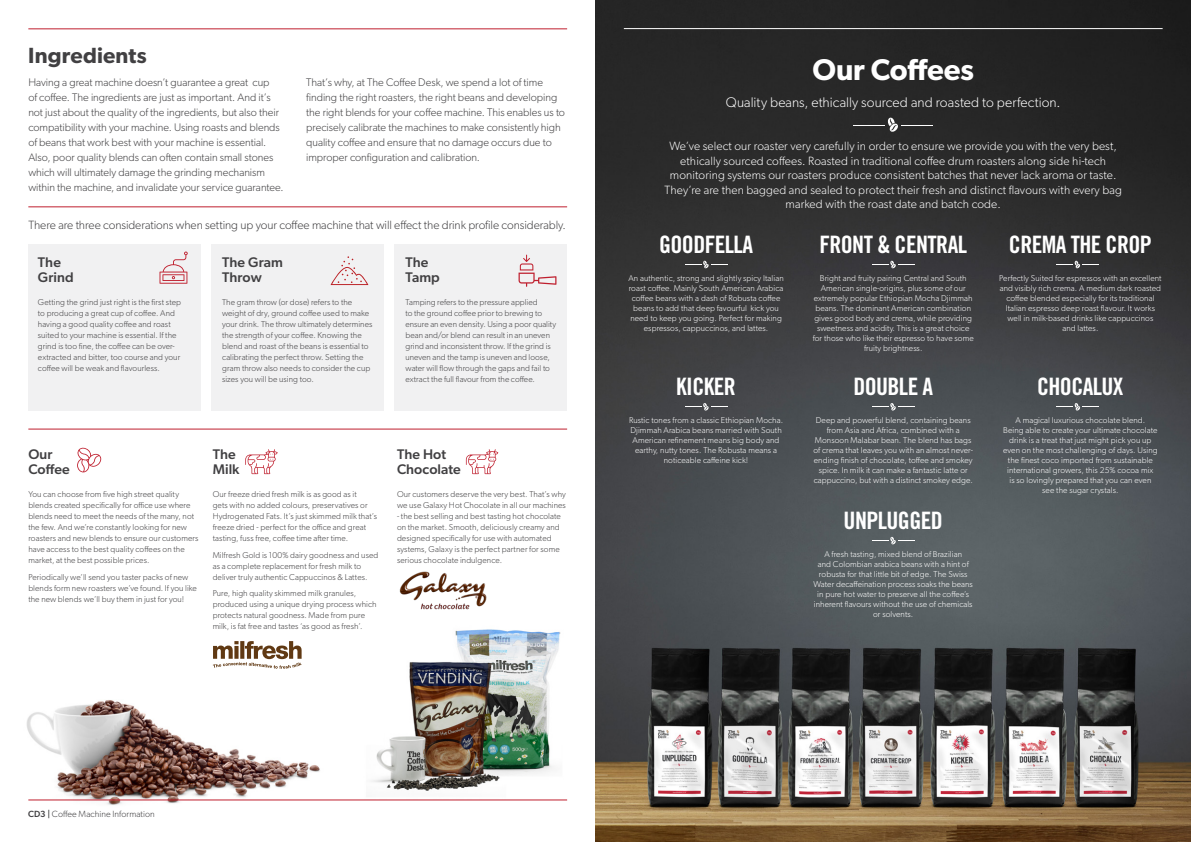
<style>
.page{position:relative;width:1191px;height:842px;background:#fff}
.page>*{position:absolute;margin:0;border:0;box-sizing:border-box;transform-origin:0 0}
.t1{font:600 30px "Gibson";letter-spacing:-.005em;color:#fff}
.t2{font:24px "Trade Gothic Bold Cond Twenty";letter-spacing:-.025em;color:#fff}
.t3{font:600 22px "Gibson";letter-spacing:.005em;color:#414042}
.t4{font:500 14px/15px "Gibson";letter-spacing:.005em;color:#414042}
.t5{font:300 14px "Gibson";letter-spacing:.005em;color:#fff}
.t6{font:300 12px/14.4px "Gibson";letter-spacing:.01em;color:#fff;text-align:center}
.t7{font:300 12px "Gibson";letter-spacing:-.005em;color:#414042}
.t8{font:300 11px/15px "Gibson";color:#414042}
.t9{font:300 9px "Gibson";letter-spacing:.01em;color:#414042}
.t10{font:300 8.5px/11px "Gibson";letter-spacing:.01em;color:#414042}
.t11{font:300 8.5px/10px "Gibson";letter-spacing:.01em;color:#fff;text-align:center}
.s1{font-weight:500}
</style>
<div class="page">
<img style="left:595px;top:0;width:596px;height:842px">
<hr style="left:624px;top:28px;width:538px;height:1px;background:#fff">
<svg style="left:685px;top:261px;width:42px;height:7px"></svg>
<svg style="left:685px;top:403px;width:42px;height:8px"></svg>
<svg style="left:872px;top:537px;width:42px;height:7px"></svg>
<svg style="left:872px;top:261px;width:42px;height:7px"></svg>
<svg style="left:888px;top:118px;width:10px;height:14px"></svg>
<hr style="left:853px;top:125px;width:31px;height:1px;background:#fff">
<hr style="left:902px;top:125px;width:31px;height:1px;background:#fff">
<svg style="left:872px;top:403px;width:42px;height:8px"></svg>
<svg style="left:1056px;top:261px;width:42px;height:7px"></svg>
<svg style="left:1056px;top:403px;width:42px;height:8px"></svg>
<img style="left:360px;top:629px;width:207px;height:171px">
<div style="left:28px;top:245px;width:172px;height:166px;background:#f1f1f2"></div>
<div style="left:212px;top:245px;width:171px;height:166px;background:#f1f1f2"></div>
<div style="left:395px;top:245px;width:172px;height:166px;background:#f1f1f2"></div>
<img style="left:26px;top:700px;width:304px;height:105px">
<hr style="left:28px;top:29px;width:539px;height:1px;background:#bf1f2e">
<hr style="left:28px;top:207px;width:539px;height:1px;background:#bf1f2e">
<hr style="left:28px;top:429px;width:539px;height:1px;background:#bf1f2e">
<hr style="left:28px;top:800px;width:539px;height:1px;background:#bf1f2e">
<svg style="left:77px;top:448px;width:24px;height:24px"></svg>
<svg style="left:159px;top:252px;width:29px;height:32px"></svg>
<svg style="left:518px;top:255px;width:38px;height:32px"></svg>
<svg style="left:330px;top:256px;width:38px;height:29px"></svg>
<svg style="left:245px;top:449px;width:33px;height:25px"></svg>
<svg style="left:466px;top:449px;width:32px;height:25px"></svg>
<svg style="left:213px;top:641px;width:89px;height:25px"></svg>
<img style="left:399px;top:571px;width:88px;height:39px">
<h3 class="t3" style="left:28px;top:42px;width:120px">Ingredients</h3>
<p class="t8" style="left:28px;top:74px;width:257px">Having a great machine doesn’t guarantee a great cup<br>of coffee. The ingredients are just as important. And it’s not just about the quality of the ingredients, but also their compatibility with your machine. Using roasts and blends of beans that work best with your machine is essential.<br>Also, poor quality blends can often contain small stones which will ultimately damage the grinding mechanism within the machine, and invalidate your service guarantee.</p>
<p class="t8" style="left:306px;top:74px;width:260px">That’s why, at The Coffee Desk, we spend a lot of time finding the right roasters, the right beans and developing the right blends for your coffee machine. This enables us to precisely calibrate the machines to make consistently high quality coffee and ensure that no damage occurs due to improper configuration and calibration.</p>
<h3 class="t7" style="left:28px;top:218px;width:539px">There are three considerations when setting up your coffee machine that will effect the drink profile considerably.</h3>
<h3 class="t4" style="left:38px;top:254px;width:37px">The<br>Grind</h3>
<p class="t10" style="left:38px;top:296px;width:145px">Getting the grind just right is the first step to producing a great cup of coffee. And having a good quality coffee and roast suited to your machine is essential. If the grind is too fine, the coffee can be over&shy;extracted and bitter, too course and your coffee will be weak and flavourless.</p>
<h3 class="t4" style="left:222px;top:254px;width:63px">The Gram<br>Throw</h3>
<p class="t10" style="left:222px;top:296px;width:152px">The gram throw (or dose) refers to the weight of dry, ground coffee used to make your drink. The throw ultimately determines the strength of your coffee. Knowing the blend and roast of the beans is essential to calibrating the perfect throw. Setting the gram throw also needs to consider the cup sizes you will be using too.</p>
<h3 class="t4" style="left:405px;top:254px;width:36px">The<br>Tamp</h3>
<p class="t10" style="left:405px;top:296px;width:152px">Tamping refers to the pressure applied<br>to the ground coffee prior to brewing to ensure an even density. Using a poor quality bean and/or blend can result in an uneven grind and inconsistent throw. If the grind is uneven and the tamp is uneven and loose, water will flow through the gaps and fail to extract the full flavour from the coffee.</p>
<h3 class="t4" style="left:28px;top:446px;width:43px">Our<br>Coffee</h3>
<p class="t10" style="left:28px;top:488px;width:172px">You can choose from five high street quality blends created specifically for office use where blends need to meet the needs of the many, not the few. And we’re constantly looking for new roasters and new blends to ensure our customers have access to the best quality coffees on the market, at the best possible prices.</p>
<p class="t10" style="left:28px;top:571px;width:170px">Periodically we’ll send you taster packs of new blends form new roasters we’ve found. If you like the new blends we’ll buy them in just for you!</p>
<h3 class="t4" style="left:213px;top:446px;width:28px">The<br>Milk</h3>
<p class="t10" style="left:213px;top:488px;width:166px">Our freeze dried fresh milk is as good as it<br>gets with no added colours, preservatives or Hydrogenated Fats. It’s just skimmed milk that’s freeze dried - perfect for the office and great tasting, fuss free, coffee time after time.</p>
<p class="t10" style="left:213px;top:549px;width:167px">Milfresh Gold is 100% dairy goodness and used as a complete replacement for fresh milk to deliver truly authentic Cappuccinos &amp; Lattes.</p>
<p class="t10" style="left:213px;top:588px;width:165px">Pure, high quality skimmed milk granules, produced using a unique drying process which protects natural goodness. Made from pure milk, is fat free and tastes ‘as good as fresh’.</p>
<h3 class="t4" style="left:397px;top:446px;width:65px">The Hot<br>Chocolate</h3>
<p class="t10" style="left:397px;top:488px;width:170px">Our customers deserve the very best. That’s why we use Galaxy Hot Chocolate in all our machines</p>
<p class="t10" style="left:397px;top:510px;width:165px">- the best selling and best tasting hot chocolate on the market. Smooth, deliciously creamy and designed specifically for use with automated systems, Galaxy is the perfect partner for some serious chocolate indulgence.</p>
<h1 class="t1" style="left:812px;top:52px;width:163px">Our Coffees</h1>
<h3 class="t5" style="left:726px;top:93px;width:336px">Quality beans, ethically sourced and roasted to perfection.</h3>
<p class="t6" style="left:664px;top:139px;width:459px">We’ve select our roaster very carefully in order to ensure we provide you with the very best, ethically sourced coffees. Roasted in traditional coffee drum roasters along side hi-tech monitoring systems our roasters produce consistent batches that never lack aroma or taste.<br>They’re are then bagged and sealed to protect their fresh and distinct flavours with every bag marked with the roast date and batch code.</p>
<h2 class="t2" style="left:659px;top:230px;width:95px">GOODFELLA</h2>
<h2 class="t2" style="left:819px;top:230px;width:149px">FRONT &amp; CENTRAL</h2>
<h2 class="t2" style="left:1009px;top:230px;width:144px">CREMA THE CROP</h2>
<p class="t11" style="left:628px;top:273px;width:157px">An authentic, strong and slightly spicy Italian roast coffee. Mainly South American Arabica coffee beans with a dash of Robusta coffee beans to add that deep favourful kick you need to keep you going. Perfect for making espressos, cappuccinos, and lattes.</p>
<p class="t11" style="left:812px;top:273px;width:163px">Bright and fruity pairing Central and South American single-origins, plus some of our extremely popular Ethiopian Mocha Djimmah beans. The dominant American combination gives good body and crema, while providing sweetness and acidity. This is a great choice for those who like their espresso to have some fruity brightness.</p>
<p class="t11" style="left:999px;top:273px;width:164px">Perfectly Suited for espressos with an excellent and visibly rich crema. A medium dark roasted coffee blended especially for its traditional Italian espresso deep roast flavour. It works well in milk-based drinks like cappuccinos<br>and lattes.</p>
<h2 class="t2" style="left:676px;top:371px;width:61px">KICKER</h2>
<h2 class="t2" style="left:853px;top:371px;width:81px">DOUBLE A</h2>
<h2 class="t2" style="left:1037px;top:371px;width:88px">CHOCALUX</h2>
<p class="t11" style="left:629px;top:415px;width:156px">Rustic tones from a classic Ethiopian Mocha.<br>Djimmah Arabica beans married with South American refinement means big body and earthy, nutty tones. The Robusta means a noticeable caffeine kick!</p>
<p class="t11" style="left:813px;top:415px;width:161px">Deep and powerful blend, containing beans from Asia and Africa, combined with a Monsoon Malabar bean. The blend has bags of crema that leaves you with an almost never&shy;ending finish of chocolate, toffee and smokey spice. In milk it can make a fantastic latte or cappuccino, but with a distinct smokey edge.</p>
<p class="t11" style="left:1003px;top:415px;width:156px">A magical luxurious chocolate blend.<br>Being able to create your ultimate chocolate drink is a treat that just might pick you up even on the most challenging of days. Using the finest coco imported from sustainable international growers, this 25% cocoa mix<br>is so lovingly prepared that you can even see the sugar crystals.</p>
<h2 class="t2" style="left:843px;top:505px;width:101px">UNPLUGGED</h2>
<p class="t11" style="left:813px;top:549px;width:161px">A fresh tasting, mixed blend of Brazilian<br>and Colombian arabica beans with a hint of robusta for that little bit of edge. The Swiss Water decaffeination process soaks the beans in pure hot water to preserve all the coffee’s inherent flavours without the use of chemicals or solvents.</p>
<p class="t9" style="left:28px;top:808px;width:128px"><span class="s1">CD3 |</span> Coffee Machine Information</p>
</div>
